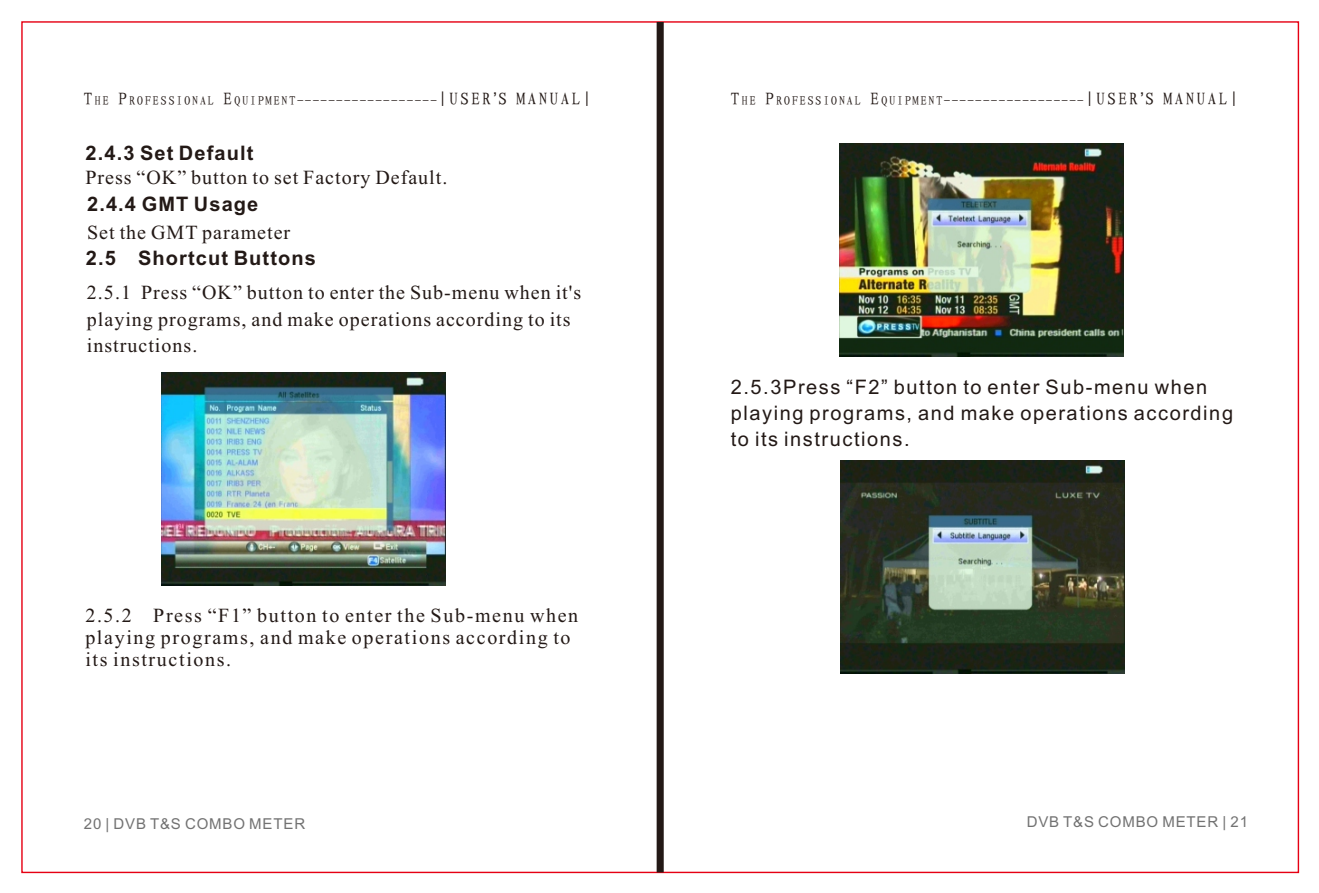
<style>
.page{position:relative;width:1319px;height:893px;background:#fff}
.page>*{position:absolute;margin:0;border:0;box-sizing:border-box;transform-origin:0 0}
.t1{font:20px/26.2px "Times New Roman";letter-spacing:.05em;color:#231916}
.t2{font:20px/22.2px "Times New Roman";letter-spacing:.08em;color:#231916}
.t3{font:20px/26.5px "Arial";letter-spacing:.08em;color:#231916}
.t4{font:700 20px "Arial";letter-spacing:.055em;color:#231916}
.t5{font:15px "Arial";letter-spacing:.055em;color:#727272}
.t6{font:12.5px "Fang Song GB2312";letter-spacing:.1em;color:#231916;scale:1.05 1}
.s1{font-size:17.5px}
.s2{font-family:"Arial";font-size:17.5px}
</style>
<div class="page">
<div style="left:656px;top:22px;width:7px;height:850px;background:#231916"></div>
<img style="left:162px;top:372px;width:284px;height:213px">
<img style="left:839px;top:143px;width:284px;height:213px">
<img style="left:840px;top:461px;width:284px;height:213px">
<p class="t6" style="left:84px;top:94px;width:485px"><span class="s1">T</span>HE <span class="s1">P</span>ROFESSIONAL <span class="s1">E</span>QUIPMENT------------------<span class="s1">|USER</span><span class="s2">’</span><span class="s1">S MANUAL|</span></p>
<p class="t6" style="left:730px;top:94px;width:485px"><span class="s1">T</span>HE <span class="s1">P</span>ROFESSIONAL <span class="s1">E</span>QUIPMENT------------------<span class="s1">|USER</span><span class="s2">’</span><span class="s1">S MANUAL|</span></p>
<p class="t4" style="left:85px;top:145px;width:169px">2.4.3 Set Default</p>
<p class="t1" style="left:85px;top:166px;width:363px">Press “OK” button to set Factory Default.</p>
<p class="t4" style="left:87px;top:196px;width:173px">2.4.4 GMT Usage</p>
<p class="t1" style="left:87px;top:221px;width:205px">Set the GMT parameter</p>
<p class="t4" style="left:86px;top:251px;width:231px">2.5 Shortcut Buttons</p>
<p class="t1" style="left:87px;top:282px;width:495px">2.5.1 Press “OK” button to enter the Sub-menu when it's playing programs, and make operations according to its instructions.</p>
<p class="t2" style="left:85px;top:606px;width:494px">2.5.2 Press “F1” button to enter the Sub-menu when playing programs, and make operations according to its instructions.</p>
<p class="t3" style="left:730px;top:375px;width:504px">2.5.3Press “F2” button to enter Sub-menu when playing programs, and make operations according to its instructions.</p>
<p class="t5" style="left:84px;top:818px;width:223px">20 | DVB T&amp;S COMBO METER</p>
<p class="t5" style="left:1026px;top:816px;width:223px">DVB T&amp;S COMBO METER | 21</p>
</div>
